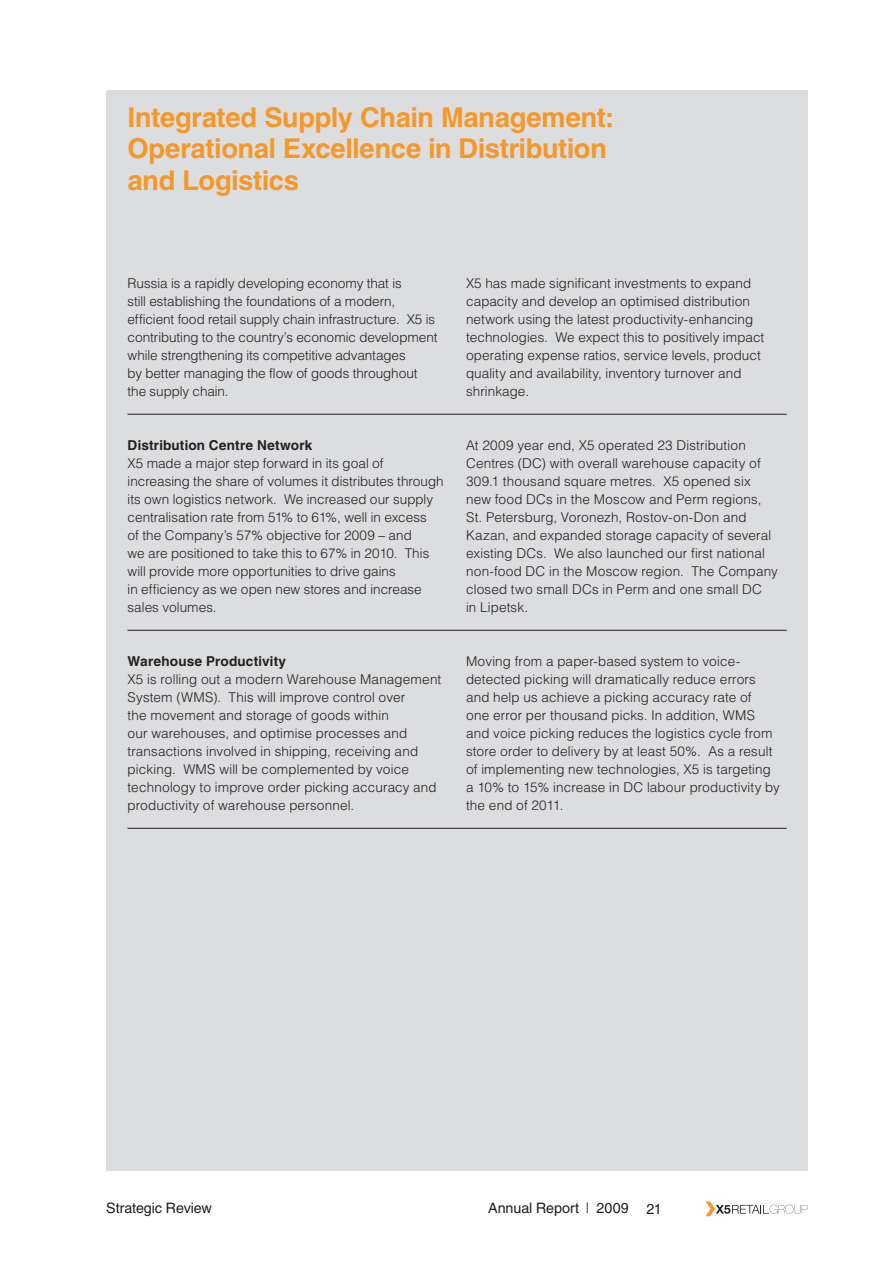
<style>
.page{position:relative;width:893px;height:1263px;background:#fff}
.page>*{position:absolute;margin:0;border:0;box-sizing:border-box;transform-origin:0 0}
.t1{font:700 27px/31.5px "Helios";letter-spacing:-.01em;color:#f79727}
.t2{font:14.25px "Helios";letter-spacing:-.005em;color:#231f20}
.t3{font:300 13.5px/18px "Helios";letter-spacing:.01em;color:#231f20}
.t4{font:700 13.5px "Helios";letter-spacing:.015em;color:#231f20}
.s1{font-weight:300}
</style>
<div class="page">
<svg style="left:705px;top:1201px;width:103px;height:15px"></svg>
<div style="left:106px;top:90px;width:702px;height:1080px;background:#dcdddf"></div>
<hr style="left:128px;top:414px;width:659px;height:1px;background:#231f20">
<hr style="left:128px;top:630px;width:659px;height:1px;background:#231f20">
<hr style="left:128px;top:828px;width:659px;height:1px;background:#231f20">
<h1 class="t1" style="left:128px;top:104px;width:488px">Integrated Supply Chain Management:<br>Operational Excellence in Distribution and Logistics</h1>
<p class="t3" style="left:128px;top:276px;width:311px">Russia is a rapidly developing economy that is<br>still establishing the foundations of a modern, efficient food retail supply chain infrastructure. X5 is contributing to the country’s economic development while strengthening its competitive advantages<br>by better managing the flow of goods throughout the supply chain.</p>
<p class="t3" style="left:466px;top:276px;width:300px">X5 has made significant investments to expand capacity and develop an optimised distribution network using the latest productivity-enhancing technologies. We expect this to positively impact operating expense ratios, service levels, product quality and availability, inventory turnover and shrinkage.</p>
<p class="t4" style="left:128px;top:440px;width:186px">Distribution Centre Network</p>
<p class="t3" style="left:128px;top:455px;width:318px">X5 made a major step forward in its goal of increasing the share of volumes it distributes through its own logistics network. We increased our supply centralisation rate from 51% to 61%, well in excess<br>of the Company’s 57% objective for 2009 – and<br>we are positioned to take this to 67% in 2010. This will provide more opportunities to drive gains<br>in efficiency as we open new stores and increase sales volumes.</p>
<p class="t4" style="left:128px;top:656px;width:160px">Warehouse Productivity</p>
<p class="t3" style="left:128px;top:672px;width:315px">X5 is rolling out a modern Warehouse Management System (WMS). This will improve control over<br>the movement and storage of goods within<br>our warehouses, and optimise processes and transactions involved in shipping, receiving and picking. WMS will be complemented by voice technology to improve order picking accuracy and productivity of warehouse personnel.</p>
<p class="t3" style="left:466px;top:437px;width:313px">At 2009 year end, X5 operated 23 Distribution Centres (DC) with overall warehouse capacity of 309.1 thousand square metres. X5 opened six new food DCs in the Moscow and Perm regions, St. Petersburg, Voronezh, Rostov-on-Don and Kazan, and expanded storage capacity of several existing DCs. We also launched our first national non-food DC in the Moscow region. The Company closed two small DCs in Perm and one small DC<br>in Lipetsk.</p>
<p class="t3" style="left:466px;top:654px;width:315px">Moving from a paper-based system to voice&shy;detected picking will dramatically reduce errors and help us achieve a picking accuracy rate of<br>one error per thousand picks. In addition, WMS and voice picking reduces the logistics cycle from store order to delivery by at least 50%. As a result of implementing new technologies, X5 is targeting a 10% to 15% increase in DC labour productivity by the end of 2011.</p>
<p class="t2" style="left:106px;top:1203px;width:107px">Strategic Review</p>
<p class="t2" style="left:488px;top:1203px;width:175px">Annual Report <span class="s1">|</span> 2009 21</p>
</div>
